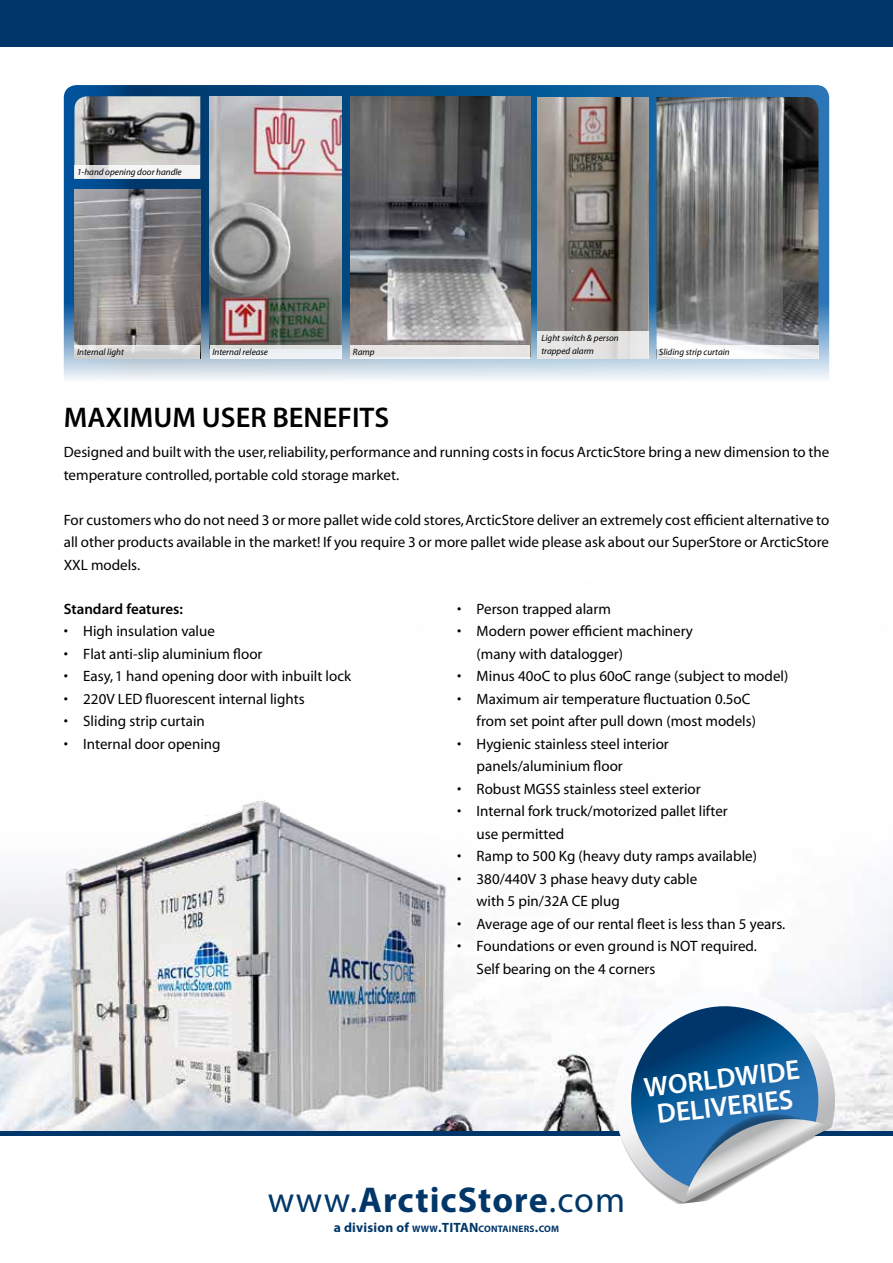
<style>
.page{position:relative;width:893px;height:1263px;background:#fff}
.page>*{position:absolute;margin:0;border:0;box-sizing:border-box;transform-origin:0 0}
.t1{font:700 36px "Myriad Pro";color:#003768}
.t2{font:28.5px "Myriad MM 565 600";color:#000}
.t3{font:27.75px/28.2px "Myriad MM 565 600";color:#fff;text-align:center}
.t4{font:15px/22.5px "Myriad";color:#000}
.t5{font:15px "Myriad MM 565 600";color:#000}
.t6{font:700 13.5px "Myriad Pro";letter-spacing:.015em;color:#003768}
.t7{font:700 9.45px "Myriad Pro";letter-spacing:.02em;color:#003768}
.t8{font:9.15px "Myriad MM It 400 600";color:#000}
.s1{font-weight:400}
.s2{font-size:9.45px}
.s3{font-style:inherit}
.s4{font-size:13.5px}
</style>
<div class="page">
<img style="left:0;top:85px;width:893px;height:1046px">
<hr style="left:0;top:1131px;width:893px;height:4px;background:#003669">
<svg style="left:64px;top:85px;width:765px;height:333px"></svg>
<img style="left:210px;top:96px;width:132px;height:249px">
<img style="left:74px;top:96px;width:126px;height:70px">
<img style="left:74px;top:189px;width:126px;height:170px">
<img style="left:537px;top:97px;width:112px;height:234px">
<img style="left:657px;top:97px;width:161px;height:248px">
<img style="left:350px;top:96px;width:180px;height:249px">
<svg style="left:74px;top:166px;width:126px;height:13px;fill:#f5f5f4"></svg>
<svg style="left:74px;top:345px;width:126px;height:13px"></svg>
<div style="left:350px;top:345px;width:180px;height:13px;background:#e8e5e4"></div>
<svg style="left:657px;top:345px;width:161px;height:13px"></svg>
<svg style="left:210px;top:345px;width:132px;height:13px;fill:#ebf0f4"></svg>
<div style="left:537px;top:331px;width:112px;height:27px;background:#e5e4e3"></div>
<svg style="left:602px;top:990px;width:244px;height:212px"></svg>
<svg style="left:620px;top:1006px;width:212px;height:197px"></svg>
<div style="left:0;top:0;width:893px;height:47px;background:#003669"></div>
<p class="t8" style="left:77px;top:168px;width:106px">1-hand opening door handle</p>
<p class="t8" style="left:541px;top:333px;width:79px">Light switch &amp; person</p>
<p class="t8" style="left:353px;top:348px;width:23px">Ramp</p>
<p class="t8" style="left:541px;top:346px;width:54px">trapped alarm</p>
<p class="t8" style="left:77px;top:348px;width:48px">Internal light</p>
<p class="t8" style="left:212px;top:348px;width:57px">Internal release</p>
<p class="t8" style="left:659px;top:348px;width:72px">Sliding strip curtain</p>
<h2 class="t2" style="left:64px;top:404px;width:327px">MAXIMUM USER BENEFITS</h2>
<p class="t4" style="left:64px;top:441px;width:767px">Designed and built with the user, reliability, performance and running costs in focus ArcticStore bring a new dimension to the temperature controlled, portable cold storage market.</p>
<p class="t4" style="left:64px;top:509px;width:767px;text-align:justify">For customers who do not need 3 or more pallet wide cold stores, ArcticStore deliver an extremely cost efficient alternative to all other products available in the market! If you require 3 or more pallet wide please ask about our SuperStore or ArcticStore XXL models.</p>
<p class="t5" style="left:64px;top:601px;width:121px">Standard features:</p>
<p class="t4" style="left:64px;top:621px;width:153px">• High insulation value</p>
<p class="t4" style="left:64px;top:643px;width:200px">• Flat anti-slip aluminium floor</p>
<p class="t4" style="left:64px;top:666px;width:289px">• Easy, 1 hand opening door with inbuilt lock</p>
<p class="t4" style="left:64px;top:688px;width:242px">• 220V LED fluorescent internal lights</p>
<p class="t4" style="left:64px;top:711px;width:143px">• Sliding strip curtain</p>
<p class="t4" style="left:64px;top:733px;width:158px">• Internal door opening</p>
<p class="t4" style="left:457px;top:598px;width:155px">• Person trapped alarm</p>
<p class="t4" style="left:477px;top:621px;width:218px;text-indent:-20px">• Modern power efficient machinery (many with datalogger)</p>
<p class="t4" style="left:457px;top:666px;width:333px">• Minus 40oC to plus 60oC range (subject to model)</p>
<p class="t4" style="left:477px;top:688px;width:281px;text-indent:-20px">• Maximum air temperature fluctuation 0.5oC from set point after pull down (most models)</p>
<p class="t4" style="left:477px;top:733px;width:194px;text-indent:-20px">• Hygienic stainless steel interior panels/aluminium floor</p>
<p class="t4" style="left:457px;top:778px;width:245px">• Robust MGSS stainless steel exterior</p>
<p class="t4" style="left:477px;top:801px;width:253px;text-indent:-20px">• Internal fork truck/motorized pallet lifter use permitted</p>
<p class="t4" style="left:457px;top:846px;width:301px">• Ramp to 500 Kg (heavy duty ramps available)</p>
<p class="t4" style="left:477px;top:868px;width:222px;text-indent:-20px">• 380/440V 3 phase heavy duty cable with 5 pin/32A CE plug</p>
<p class="t4" style="left:457px;top:913px;width:330px">• Average age of our rental fleet is less than 5 years.</p>
<p class="t4" style="left:477px;top:936px;width:282px;text-indent:-20px">• Foundations or even ground is NOT required.<br>Self bearing on the 4 corners</p>
<h3 class="t3" style="left:642px;top:1075px;width:158px;rotate:-7deg">WORLDWIDE<br>DELIVERIES</h3>
<h1 class="t1" style="left:268px;top:1176px;width:359px"><span class="s1">www.</span>ArcticStore<span class="s1">.com</span></h1>
<p class="t6" style="left:334px;top:1218px;width:117px">a division of <span class="s2">WWW</span><span class="s3">.</span>TITAN</p>
<p class="t7" style="left:479px;top:1222px;width:82px">CONTAINERS<span class="s4">.</span>COM</p>
</div>
